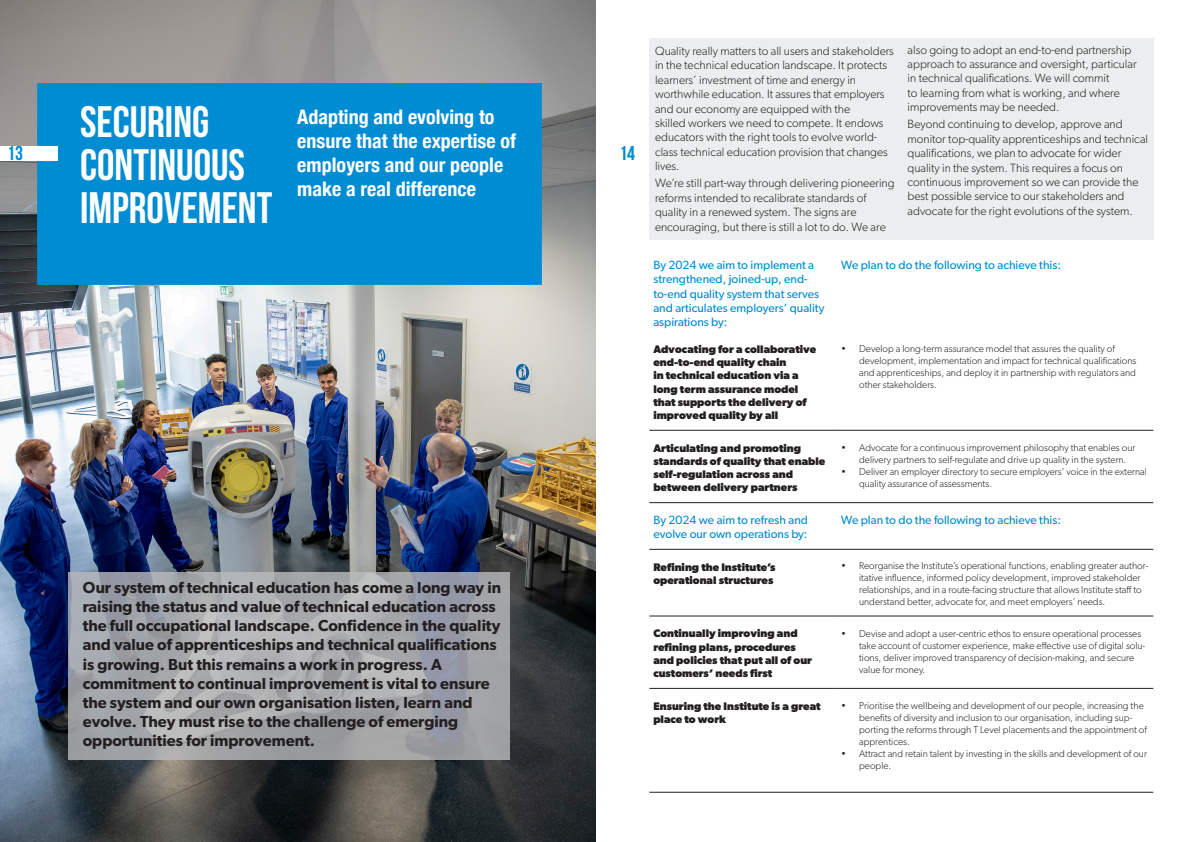
<style>
.page{position:relative;width:1191px;height:842px;background:#fff}
.page>*{position:absolute;margin:0;border:0;box-sizing:border-box;transform-origin:0 0}
._48_Header_white_Beb{font:44px/43px "Bebas Neue";color:#fff}
._9_Contents_black_Be{font:700 condensed 20px/24px "Helvetica Neue";color:#fff}
._20_Contents_black_B{font:20px "Bebas Neue";color:#008cd2}
._9_Contents_black_Be-2{font:600 16px/19.2px "Gibson";color:#231f20}
._9_Contents_black_Be-3{font:300 12px/14.4px "Gibson";color:#231f20}
._9_Contents_black_Be-4{font:12px/14.4px "Gibson";color:#008cd2}
._9_Contents_black_Be-5{font:700 11px/13.2px "Gibson";color:#231f20}
.t1{font:300 10px/12px "Gibson";color:#231f20}
</style>
<div class="page">
<img style="left:0;top:0;width:595px;height:842px">
<svg style="left:69px;top:573px;width:441px;height:187px;background:#a5a7ab"></svg>
<div style="left:37px;top:83px;width:505px;height:202px;background:#008cd2"></div>
<div style="left:0;top:146px;width:58px;height:14px;background:#fff"></div>
<hr style="left:649px;top:430px;width:188px;height:1px;background:#231f20">
<hr style="left:837px;top:430px;width:316px;height:1px;background:#231f20">
<hr style="left:649px;top:502px;width:188px;height:1px;background:#231f20">
<hr style="left:837px;top:502px;width:316px;height:1px;background:#231f20">
<hr style="left:649px;top:549px;width:188px;height:1px;background:#231f20">
<hr style="left:837px;top:549px;width:316px;height:1px;background:#231f20">
<hr style="left:649px;top:615px;width:188px;height:1px;background:#231f20">
<hr style="left:837px;top:615px;width:316px;height:1px;background:#231f20">
<hr style="left:649px;top:688px;width:188px;height:1px;background:#231f20">
<hr style="left:837px;top:688px;width:316px;height:1px;background:#231f20">
<hr style="left:649px;top:792px;width:188px;height:1px;background:#231f20">
<hr style="left:837px;top:792px;width:316px;height:1px;background:#231f20">
<div style="left:649px;top:38px;width:504px;height:202px;background:#ebeeee"></div>
<p class="_20_Contents_black_B" style="left:7px;top:142px;width:17px">13</p>
<p class="_48_Header_white_Beb" style="left:80px;top:99px;width:131px">SECURING</p>
<p class="_48_Header_white_Beb" style="left:80px;top:142px;width:194px">CONTINUOUS<br>IMPROVEMENT</p>
<p class="_9_Contents_black_Be" style="left:297px;top:103px;width:220px">Adapting and evolving to ensure that the expertise of employers and our people make a real difference</p>
<p class="_9_Contents_black_Be-2" style="left:83px;top:577px;width:420px">Our system of technical education has come a long way in raising the status and value of technical education across the full occupational landscape. Confidence in the quality and value of apprenticeships and technical qualifications is growing. But this remains a work in progress. A commitment to continual improvement is vital to ensure the system and our own organisation listen, learn and evolve. They must rise to the challenge of emerging opportunities for improvement.</p>
<p class="_20_Contents_black_B" style="left:619px;top:142px;width:17px">14</p>
<p class="_9_Contents_black_Be-3" style="left:655px;top:43px;width:240px">Quality really matters to all users and stakeholders in the technical education landscape. It protects learners’ investment of time and energy in worthwhile education. It assures that employers and our economy are equipped with the<br>skilled workers we need to compete. It endows educators with the right tools to evolve world&shy;class technical education provision that changes lives.</p>
<p class="_9_Contents_black_Be-3" style="left:655px;top:176px;width:241px">We’re still part-way through delivering pioneering reforms intended to recalibrate standards of quality in a renewed system. The signs are encouraging, but there is still a lot to do. We are</p>
<p class="_9_Contents_black_Be-3" style="left:907px;top:42px;width:230px">also going to adopt an end-to-end partnership approach to assurance and oversight, particular in technical qualifications. We will commit<br>to learning from what is working, and where improvements may be needed.</p>
<p class="_9_Contents_black_Be-3" style="left:907px;top:117px;width:242px">Beyond continuing to develop, approve and monitor top-quality apprenticeships and technical qualifications, we plan to advocate for wider quality in the system. This requires a focus on continuous improvement so we can provide the best possible service to our stakeholders and advocate for the right evolutions of the system.</p>
<p class="_9_Contents_black_Be-4" style="left:653px;top:257px;width:173px">By 2024 we aim to implement a strengthened, joined-up, end&shy;to-end quality system that serves and articulates employers’ quality aspirations by:</p>
<p class="_9_Contents_black_Be-4" style="left:841px;top:257px;width:221px">We plan to do the following to achieve this:</p>
<p class="_9_Contents_black_Be-5" style="left:653px;top:342px;width:164px">Advocating for a collaborative end-to-end quality chain<br>in technical education via a long term assurance model that supports the delivery of improved quality by all</p>
<p class="t1" style="left:859px;top:342px;width:279px;text-indent:-18px">• Develop a long-term assurance model that assures the quality of development, implementation and impact for technical qualifications and apprenticeships, and deploy it in partnership with regulators and other stakeholders.</p>
<p class="_9_Contents_black_Be-5" style="left:653px;top:441px;width:173px">Articulating and promoting standards of quality that enable self-regulation across and between delivery partners</p>
<p class="t1" style="left:859px;top:441px;width:278px;text-indent:-18px">• Advocate for a continuous improvement philosophy that enables our delivery partners to self-regulate and drive up quality in the system.</p>
<p class="t1" style="left:859px;top:465px;width:289px;text-indent:-18px">• Deliver an employer directory to secure employers’ voice in the external quality assurance of assessments.</p>
<p class="_9_Contents_black_Be-4" style="left:653px;top:512px;width:156px">By 2024 we aim to refresh and evolve our own operations by:</p>
<p class="_9_Contents_black_Be-4" style="left:841px;top:512px;width:221px">We plan to do the following to achieve this:</p>
<p class="_9_Contents_black_Be-5" style="left:653px;top:560px;width:124px">Refining the Institute’s operational structures</p>
<p class="t1" style="left:859px;top:559px;width:291px;text-indent:-18px">• Reorganise the Institute’s operational functions, enabling greater author&shy;itative influence, informed policy development, improved stakeholder relationships, and in a route-facing structure that allows Institute staff to understand better, advocate for, and meet employers’ needs.</p>
<p class="_9_Contents_black_Be-5" style="left:653px;top:627px;width:160px">Continually improving and refining plans, procedures and policies that put all of our customers’ needs first</p>
<p class="t1" style="left:859px;top:627px;width:288px;text-indent:-18px">• Devise and adopt a user-centric ethos to ensure operational processes take account of customer experience, make effective use of digital solu&shy;tions, deliver improved transparency of decision-making, and secure value for money.</p>
<p class="_9_Contents_black_Be-5" style="left:653px;top:699px;width:169px">Ensuring the Institute is a great place to work</p>
<p class="t1" style="left:859px;top:699px;width:289px;text-indent:-18px">• Prioritise the wellbeing and development of our people, increasing the benefits of diversity and inclusion to our organisation, including sup&shy;porting the reforms through T Level placements and the appointment of apprentices.</p>
<p class="t1" style="left:859px;top:747px;width:289px;text-indent:-18px">• Attract and retain talent by investing in the skills and development of our people.</p>
</div>
